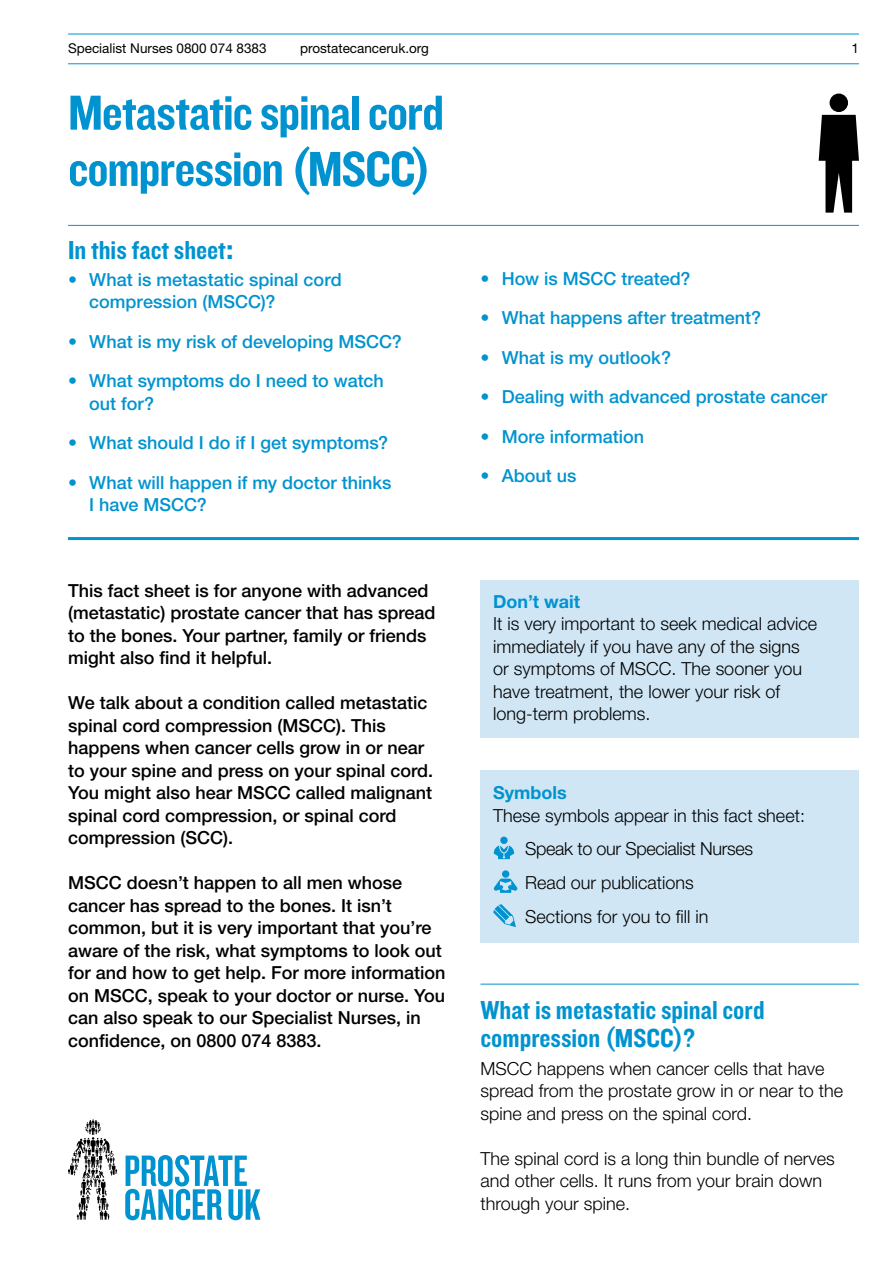
<style>
.page{position:relative;width:893px;height:1263px;background:#fff}
.page>*{position:absolute;margin:0;border:0;box-sizing:border-box;transform-origin:0 0}
.t1{font:51px/56.2px "Knockout 50 Welterweight";letter-spacing:-.02em;color:#0093d0}
.t2{font:27px/28.2px "Knockout 50 Welterweight";color:#0093d0}
.t3{font:500 18px/22.5px "Helvetica Neue LT Std";color:#000}
.t4{font:300 18px/22.5px "Helvetica Neue LT Std";color:#000}
.t5{font:500 18px/22.5px "Helvetica Neue LT Std";color:#0093d0}
.t6{font:700 18px "Helvetica Neue LT Std";color:#0093d0}
.t7{font:13.5px "Helvetica Neue LT Std";color:#000}
.s1{font-family:"Helvetica Neue LT Std";font-weight:700}
</style>
<div class="page">
<hr style="left:68px;top:34px;width:791px;height:1px;background:#0093d0">
<hr style="left:68px;top:63px;width:791px;height:1px;background:#0093d0">
<div style="left:829px;top:94px;width:19px;height:18px;background:#000;border-radius:50%"></div>
<svg style="left:819px;top:115px;width:40px;height:98px"></svg>
<hr style="left:68px;top:537px;width:791px;height:3px;background:#0093d0">
<svg style="left:125px;top:1155px;width:135px;height:65px"></svg>
<svg style="left:68px;top:1119px;width:49px;height:101px"></svg>
<hr style="left:68px;top:225px;width:791px;height:1px;background:#0093d0">
<hr style="left:480px;top:984px;width:379px;height:1px;background:#0093d0">
<div style="left:480px;top:580px;width:379px;height:157px;background:#d0e6f4"></div>
<div style="left:480px;top:770px;width:379px;height:172px;background:#d0e6f4"></div>
<svg style="left:493px;top:904px;width:23px;height:23px"></svg>
<div style="left:500px;top:837px;width:8px;height:7px;background:#0093d0;border-radius:50%"></div>
<svg style="left:494px;top:845px;width:20px;height:14px"></svg>
<div style="left:502px;top:870px;width:7px;height:8px;background:#0093d0;border-radius:50%"></div>
<svg style="left:494px;top:878px;width:23px;height:15px"></svg>
<p class="t7" style="left:68px;top:40px;width:200px">Specialist Nurses 0800 074 8383</p>
<p class="t7" style="left:300px;top:40px;width:130px">prostatecanceruk.org</p>
<p class="t7" style="left:851px;top:40px;width:9px">1</p>
<h1 class="t1" style="left:68px;top:83px;width:378px">Metastatic spinal cord compression (MSCC)</h1>
<h2 class="t2" style="left:68px;top:235px;width:167px">In this fact sheet<span class="s1">:</span></h2>
<p class="t5" style="left:89px;top:268px;width:254px;text-indent:-21px">• What is metastatic spinal cord compression (MSCC)?</p>
<p class="t5" style="left:68px;top:330px;width:335px">• What is my risk of developing MSCC?</p>
<p class="t5" style="left:89px;top:369px;width:296px;text-indent:-21px">• What symptoms do I need to watch out for?</p>
<p class="t5" style="left:68px;top:431px;width:322px">• What should I do if I get symptoms?</p>
<p class="t5" style="left:89px;top:471px;width:304px;text-indent:-21px">• What will happen if my doctor thinks<br>I have MSCC?</p>
<p class="t3" style="left:68px;top:579px;width:369px">This fact sheet is for anyone with advanced (metastatic) prostate cancer that has spread to the bones. Your partner, family or friends might also find it helpful.</p>
<p class="t3" style="left:68px;top:691px;width:367px">We talk about a condition called metastatic spinal cord compression (MSCC). This happens when cancer cells grow in or near to your spine and press on your spinal cord.<br>You might also hear MSCC called malignant spinal cord compression, or spinal cord compression (SCC).</p>
<p class="t3" style="left:68px;top:871px;width:379px">MSCC doesn’t happen to all men whose cancer has spread to the bones. It isn’t common, but it is very important that you’re aware of the risk, what symptoms to look out for and how to get help. For more information on MSCC, speak to your doctor or nurse. You can also speak to our Specialist Nurses, in confidence, on 0800 074 8383.</p>
<p class="t5" style="left:480px;top:267px;width:211px">• How is MSCC treated?</p>
<p class="t5" style="left:480px;top:306px;width:282px">• What happens after treatment?</p>
<p class="t5" style="left:480px;top:346px;width:192px">• What is my outlook?</p>
<p class="t5" style="left:480px;top:385px;width:348px">• Dealing with advanced prostate cancer</p>
<p class="t5" style="left:480px;top:425px;width:165px">• More information</p>
<p class="t5" style="left:480px;top:464px;width:98px">• About us</p>
<p class="t6" style="left:493px;top:590px;width:88px">Don’t wait</p>
<p class="t4" style="left:493px;top:612px;width:325px">It is very important to seek medical advice immediately if you have any of the signs or symptoms of MSCC. The sooner you have treatment, the lower your risk of long-term problems.</p>
<p class="t6" style="left:493px;top:781px;width:75px">Symbols</p>
<p class="t4" style="left:525px;top:798px;width:281px;line-height:33.8px;text-indent:-32px">These symbols appear in this fact sheet:<br>Speak to our Specialist Nurses<br>Read our publications<br>Sections for you to fill in</p>
<h2 class="t2" style="left:480px;top:994px;width:286px">What is metastatic spinal cord compression (MSCC)?</h2>
<p class="t4" style="left:480px;top:1057px;width:364px">MSCC happens when cancer cells that have spread from the prostate grow in or near to the spine and press on the spinal cord.</p>
<p class="t4" style="left:480px;top:1147px;width:356px">The spinal cord is a long thin bundle of nerves and other cells. It runs from your brain down through your spine.</p>
</div>
